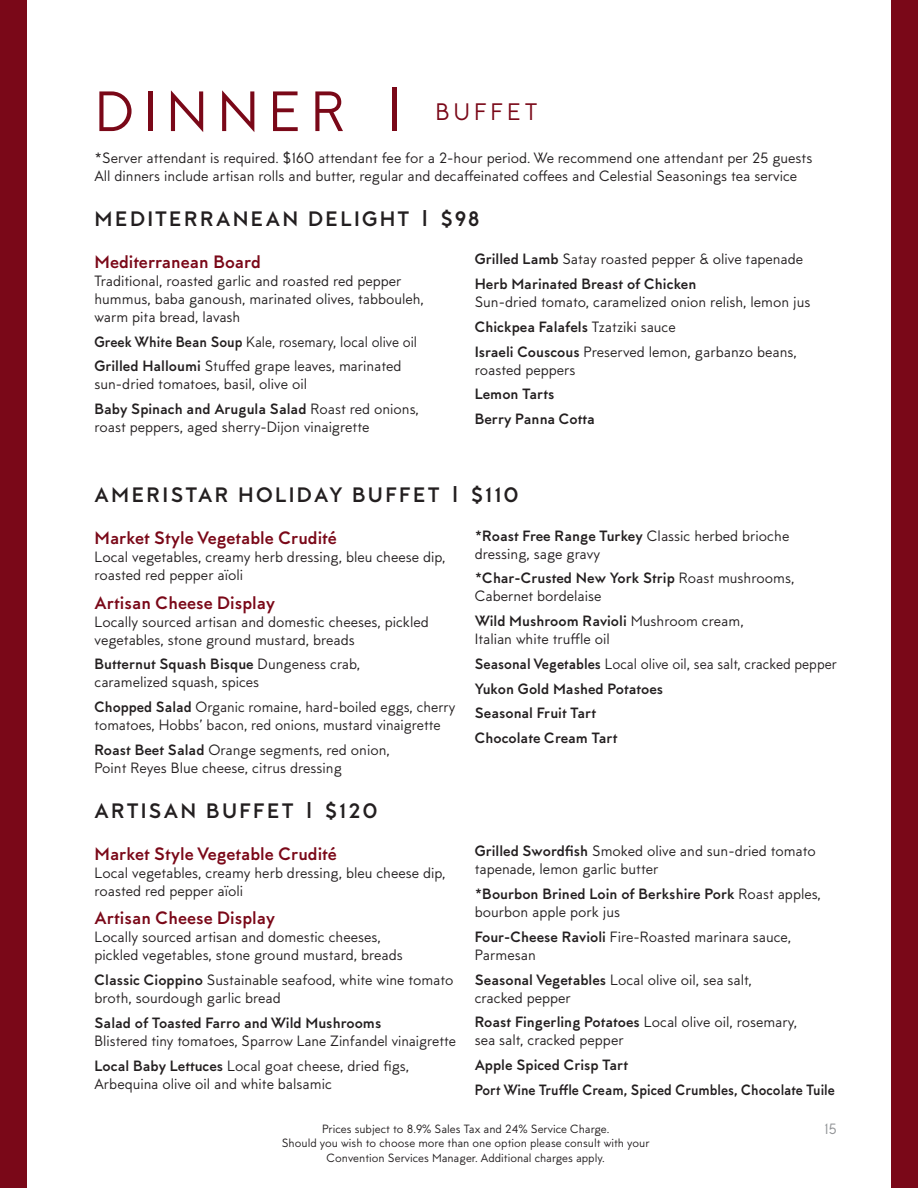
<style>
.page{position:relative;width:918px;height:1188px;background:#fff}
.page>*{position:absolute;margin:0;border:0;box-sizing:border-box;transform-origin:0 0}
.t1{font:57px "MTT Milano";letter-spacing:.16em;color:#7a0818}
.Header___Callout{font:24px "MTT Milano";letter-spacing:.16em;color:#7a0818}
.Bar_Pricing{font:700 21px "MTT Milano";letter-spacing:.11em;color:#231f20}
.Item__one_column{font:700 18px "MTT Milano";color:#7a0818}
.body__one_column{font:15px/18px "MTT Milano";color:#231f20}
.body__one_column-2{font:700 15px/18px "MTT Milano";color:#231f20}
.Header_Desc{font:15px/18px "MTT Milano";color:#231f20}
.body__one_column-3{font:15px "MTT Milano";color:#231f20;scale:.96 1}
.body__one_column-4{font:700 15px "MTT Milano";color:#231f20;scale:.94 1}
.body__one_column-5{font:15px "MTT Milano";color:#231f20;scale:.95 1}
.t2{font:15px "MTT Milano";color:#939598}
.t3{font:12px/14.4px "MTT Milano";color:#231f20;text-align:center}
.s1{font-weight:700}
.s2{font-weight:400}
</style>
<div class="page">
<div style="left:0;top:0;width:27px;height:1188px;background:#7a0818"></div>
<div style="left:891px;top:0;width:27px;height:1188px;background:#7a0818"></div>
<p class="t1" style="left:95px;top:79px;width:318px">DINNER |</p>
<p class="Header___Callout" style="left:435px;top:98px;width:103px">BUFFET</p>
<p class="Header_Desc" style="left:94px;top:149px;width:719px">*Server attendant is required. $160 attendant fee for a 2-hour period. We recommend one attendant per 25 guests<br>All dinners include artisan rolls and butter, regular and decaffeinated coffees and Celestial Seasonings tea service</p>
<p class="Bar_Pricing" style="left:95px;top:207px;width:387px">MEDITERRANEAN DELIGHT | $98</p>
<p class="Item__one_column" style="left:94px;top:251px;width:168px">Mediterranean Board</p>
<p class="body__one_column" style="left:94px;top:272px;width:331px">Traditional, roasted garlic and roasted red pepper hummus, baba ganoush, marinated olives, tabbouleh, warm pita bread, lavash</p>
<p class="body__one_column-5" style="left:94px;top:333px;width:341px"><span class="s1">Greek White Bean Soup</span> Kale, rosemary, local olive oil</p>
<p class="body__one_column" style="left:94px;top:358px;width:309px"><span class="s1">Grilled Halloumi</span> Stuffed grape leaves, marinated sun‑dried tomatoes, basil, olive oil</p>
<p class="body__one_column" style="left:94px;top:400px;width:326px"><span class="s1">Baby Spinach and Arugula Salad</span> Roast red onions, roast peppers, aged sherry-Dijon vinaigrette</p>
<p class="body__one_column" style="left:475px;top:251px;width:330px"><span class="s1">Grilled Lamb</span> Satay roasted pepper &amp; olive tapenade</p>
<p class="body__one_column" style="left:475px;top:275px;width:337px"><span class="s1">Herb Marinated Breast of Chicken<br></span>Sun-dried tomato, caramelized onion relish, lemon jus</p>
<p class="body__one_column-2" style="left:475px;top:318px;width:202px">Chickpea Falafels <span class="s2">Tzatziki sauce</span></p>
<p class="body__one_column" style="left:475px;top:343px;width:324px"><span class="s1">Israeli Couscous</span> Preserved lemon, garbanzo beans, roasted peppers</p>
<p class="body__one_column-2" style="left:475px;top:386px;width:81px">Lemon Tarts</p>
<p class="body__one_column-2" style="left:475px;top:411px;width:122px">Berry Panna Cotta</p>
<p class="Bar_Pricing" style="left:95px;top:483px;width:425px">AMERISTAR HOLIDAY BUFFET | $110</p>
<p class="Item__one_column" style="left:94px;top:528px;width:244px">Market Style Vegetable Crudité</p>
<p class="body__one_column" style="left:94px;top:548px;width:353px">Local vegetables, creamy herb dressing, bleu cheese dip, roasted red pepper aïoli</p>
<p class="Item__one_column" style="left:94px;top:592px;width:182px">Artisan Cheese Display</p>
<p class="body__one_column" style="left:94px;top:613px;width:336px">Locally sourced artisan and domestic cheeses, pickled vegetables, stone ground mustard, breads</p>
<p class="body__one_column" style="left:94px;top:656px;width:267px"><span class="s1">Butternut Squash Bisque</span> Dungeness crab, caramelized squash, spices</p>
<p class="body__one_column" style="left:94px;top:698px;width:362px"><span class="s1">Chopped Salad</span> Organic romaine, hard-boiled eggs, cherry tomatoes, Hobbs’ bacon, red onions, mustard vinaigrette</p>
<p class="body__one_column" style="left:94px;top:741px;width:297px"><span class="s1">Roast Beet Salad</span> Orange segments, red onion,<br>Point Reyes Blue cheese, citrus dressing</p>
<p class="body__one_column" style="left:475px;top:527px;width:316px"><span class="s1">*Roast Free Range Turkey</span> Classic herbed brioche dressing, sage gravy</p>
<p class="body__one_column" style="left:475px;top:570px;width:321px"><span class="s1">*Char-Crusted New York Strip</span> Roast mushrooms,<br>Cabernet bordelaise</p>
<p class="body__one_column" style="left:475px;top:612px;width:271px"><span class="s1">Wild Mushroom Ravioli</span> Mushroom cream,<br>Italian white truffle oil</p>
<p class="body__one_column-3" style="left:475px;top:655px;width:379px"><span class="s1">Seasonal Vegetables</span> Local olive oil, sea salt, cracked pepper</p>
<p class="body__one_column-2" style="left:475px;top:680px;width:190px">Yukon Gold Mashed Potatoes</p>
<p class="body__one_column-2" style="left:475px;top:705px;width:123px">Seasonal Fruit Tart</p>
<p class="body__one_column-2" style="left:475px;top:730px;width:144px">Chocolate Cream Tart</p>
<p class="Bar_Pricing" style="left:95px;top:799px;width:284px">ARTISAN BUFFET | $120</p>
<p class="Item__one_column" style="left:94px;top:844px;width:244px">Market Style Vegetable Crudité</p>
<p class="body__one_column" style="left:94px;top:864px;width:353px">Local vegetables, creamy herb dressing, bleu cheese dip, roasted red pepper aïoli</p>
<p class="Item__one_column" style="left:94px;top:908px;width:182px">Artisan Cheese Display</p>
<p class="body__one_column" style="left:94px;top:929px;width:310px">Locally sourced artisan and domestic cheeses, pickled vegetables, stone ground mustard, breads</p>
<p class="body__one_column" style="left:94px;top:971px;width:361px"><span class="s1">Classic Cioppino</span> Sustainable seafood, white wine tomato broth, sourdough garlic bread</p>
<p class="body__one_column" style="left:94px;top:1014px;width:363px"><span class="s1">Salad of Toasted Farro and Wild Mushrooms<br></span>Blistered tiny tomatoes, Sparrow Lane Zinfandel vinaigrette</p>
<p class="body__one_column" style="left:94px;top:1057px;width:316px"><span class="s1">Local Baby Lettuces</span> Local goat cheese, dried figs,<br>Arbequina olive oil and white balsamic</p>
<p class="body__one_column" style="left:475px;top:843px;width:343px"><span class="s1">Grilled Swordfish</span> Smoked olive and sun-dried tomato tapenade, lemon garlic butter</p>
<p class="body__one_column-2" style="left:475px;top:886px;width:348px">*Bourbon Brined Loin of Berkshire Pork <span class="s2">Roast apples, bourbon apple pork jus</span></p>
<p class="body__one_column" style="left:475px;top:928px;width:318px"><span class="s1">Four-Cheese Ravioli</span> Fire-Roasted marinara sauce,<br>Parmesan</p>
<p class="body__one_column" style="left:475px;top:971px;width:279px"><span class="s1">Seasonal Vegetables</span> Local olive oil, sea salt, cracked pepper</p>
<p class="body__one_column" style="left:475px;top:1014px;width:324px"><span class="s1">Roast Fingerling Potatoes</span> Local olive oil, rosemary, sea salt, cracked pepper</p>
<p class="body__one_column-2" style="left:475px;top:1057px;width:155px">Apple Spiced Crisp Tart</p>
<p class="body__one_column-4" style="left:475px;top:1081px;width:385px">Port Wine Truffle Cream, Spiced Crumbles, Chocolate Tuile</p>
<p class="t2" style="left:825px;top:1120px;width:14px">15</p>
<p class="t3" style="left:282px;top:1122px;width:369px">Prices subject to 8.9% Sales Tax and 24% Service Charge.<br>Should you wish to choose more than one option please consult with your<br>Convention Services Manager. Additional charges apply.</p>
</div>
